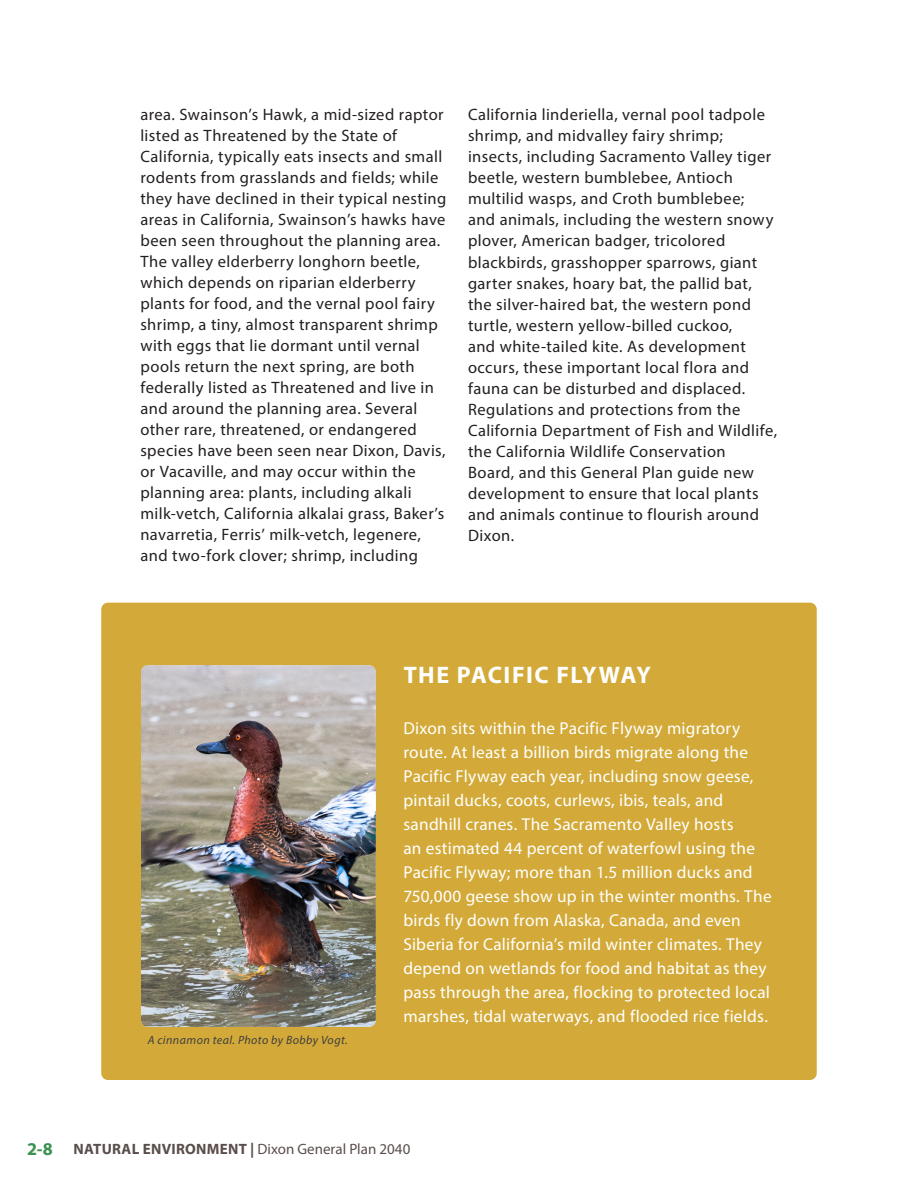
<style>
.page{position:relative;width:918px;height:1188px;background:#fff}
.page>*{position:absolute;margin:0;border:0;box-sizing:border-box;transform-origin:0 0}
.Callout_box_title{font:700 24px "Myriad Pro";letter-spacing:.055em;color:#fff}
.Callout_box_text_bul{font:17.25px/24px "Myriad Pro";letter-spacing:.01em;color:#fff}
.t1{font:16.5px/21px "Myriad Pro";letter-spacing:.025em;color:#231f20}
.t2{font:15px "Myriad Pro";color:#5a4e4c}
.t3{font:italic 12px "Myriad Pro";letter-spacing:.035em;color:#3e3e3f}
.s1{font-weight:700;font-size:18px;color:#3a9151}
.s2{font-weight:700}
</style>
<div class="page">
<div style="left:101px;top:603px;width:716px;height:477px;background:#d3aa39;border-radius:7px"></div>
<img style="left:141px;top:665px;width:235px;height:362px">
<p class="t1" style="left:140px;top:104px;width:308px">area. Swainson’s Hawk, a mid-sized raptor listed as Threatened by the State of California, typically eats insects and small rodents from grasslands and fields; while they have declined in their typical nesting areas in California, Swainson’s hawks have been seen throughout the planning area.<br>The valley elderberry longhorn beetle, which depends on riparian elderberry plants for food, and the vernal pool fairy shrimp, a tiny, almost transparent shrimp with eggs that lie dormant until vernal pools return the next spring, are both federally listed as Threatened and live in and around the planning area. Several other rare, threatened, or endangered species have been seen near Dixon, Davis, or Vacaville, and may occur within the planning area: plants, including alkali milk-vetch, California alkalai grass, Baker’s navarretia, Ferris’ milk-vetch, legenere, and two-fork clover; shrimp, including</p>
<p class="t1" style="left:468px;top:104px;width:311px">California linderiella, vernal pool tadpole shrimp, and midvalley fairy shrimp; insects, including Sacramento Valley tiger beetle, western bumblebee, Antioch multilid wasps, and Croth bumblebee;<br>and animals, including the western snowy plover, American badger, tricolored blackbirds, grasshopper sparrows, giant garter snakes, hoary bat, the pallid bat, the silver-haired bat, the western pond turtle, western yellow-billed cuckoo,<br>and white-tailed kite. As development occurs, these important local flora and fauna can be disturbed and displaced.<br>Regulations and protections from the California Department of Fish and Wildlife, the California Wildlife Conservation<br>Board, and this General Plan guide new development to ensure that local plants and animals continue to flourish around Dixon.</p>
<p class="Callout_box_title" style="left:404px;top:660px;width:249px">THE PACIFIC FLYWAY</p>
<p class="t3" style="left:148px;top:1033px;width:202px">A cinnamon teal. Photo by Bobby Vogt.</p>
<p class="Callout_box_text_bul" style="left:403px;top:716px;width:370px">Dixon sits within the Pacific Flyway migratory route. At least a billion birds migrate along the Pacific Flyway each year, including snow geese, pintail ducks, coots, curlews, ibis, teals, and sandhill cranes. The Sacramento Valley hosts<br>an estimated 44 percent of waterfowl using the Pacific Flyway; more than 1.5 million ducks and 750,000 geese show up in the winter months. The birds fly down from Alaska, Canada, and even Siberia for California’s mild winter climates. They depend on wetlands for food and habitat as they pass through the area, flocking to protected local marshes, tidal waterways, and flooded rice fields.</p>
<p class="t2" style="left:27px;top:1140px;width:385px"><span class="s1">2-8</span> <span class="s2">NATURAL ENVIRONMENT |</span> Dixon General Plan 2040</p>
</div>
